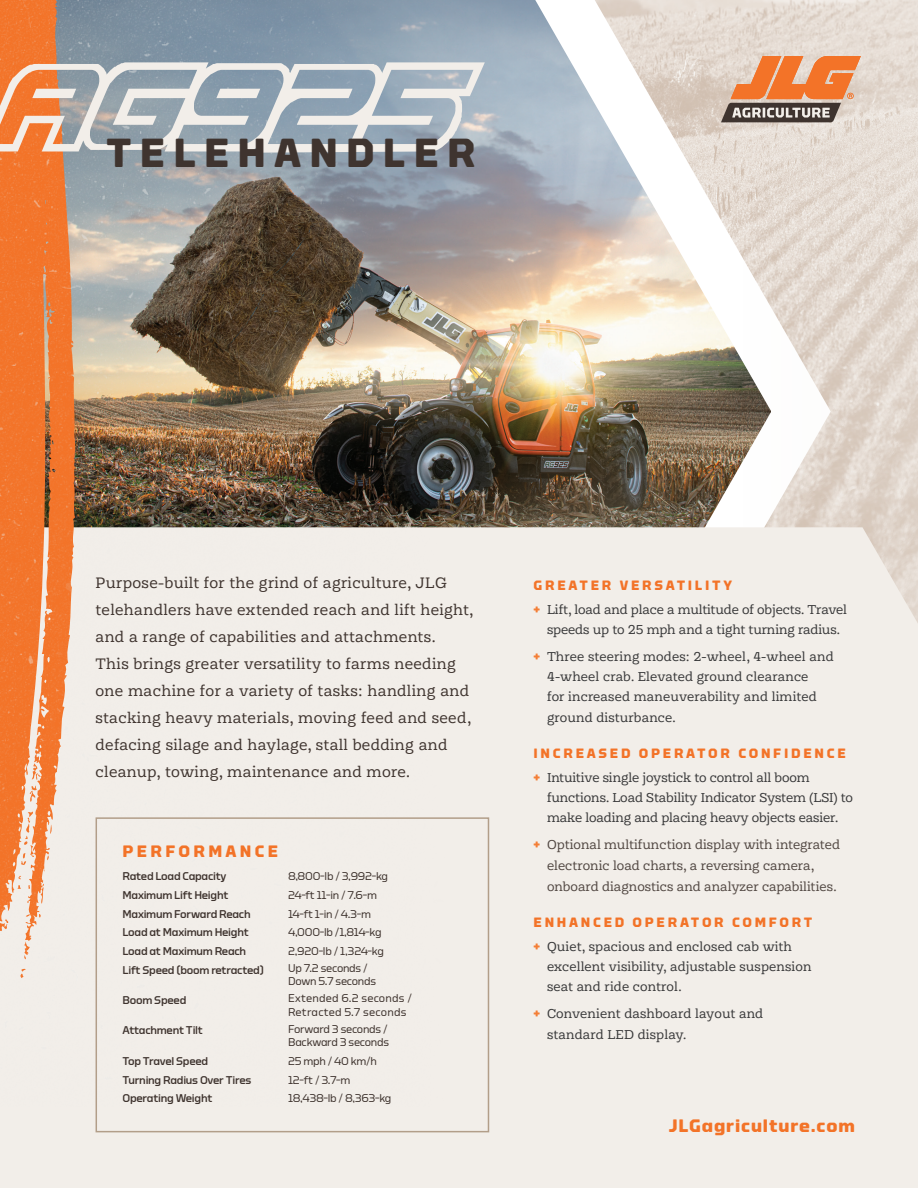
<style>
.page{position:relative;width:918px;height:1188px;background:#fff}
.page>*{position:absolute;margin:0;border:0;box-sizing:border-box;transform-origin:0 0}
.t1{font:700 40.5px "Torque";letter-spacing:.2em;color:#3f342f}
.t2{font:700 18px "Torque";letter-spacing:.05em;color:#f37328}
.t3{font:700 16.5px "Torque";letter-spacing:.2em;color:#f37328}
.t4{font:15px/27px "Rothwood";letter-spacing:.02em;color:#3f342f}
.t5{font:700 13.5px "Torque";letter-spacing:.2em;color:#f37328}
.t6{font:12.75px/20.2px "Rothwood";color:#383839}
.t7{font:12.75px/20.7px "Rothwood";color:#514742}
.Product_Body_Copy{font:500 11.25px "Torque";letter-spacing:-.02em;color:#3f342f}
.t8{font:11.25px/13.5px "Torque";letter-spacing:-.02em;color:#3f342f}
.t9{font:11.25px/13.5px "Torque";letter-spacing:.02em;color:#3f342f}
.s1{font-family:"Torque";font-weight:900;color:#f47e36}
</style>
<div class="page">
<img style="left:446px;top:0;width:261px;height:527px">
<svg style="left:707px;top:0;width:211px;height:527px;fill:#e5dcd3"></svg>
<div style="left:77px;top:527px;width:841px;height:661px;background:#f2eee9"></div>
<div style="left:0;top:1106px;width:77px;height:82px;background:#f2eee9"></div>
<img style="left:0;top:0;width:446px;height:1106px">
<svg style="left:0;top:62px;width:485px;height:91px;background:#bdbab9"></svg>
<div style="left:96px;top:817px;width:393px;height:315px;border:2px solid #b29e89"></div>
<svg style="left:721px;top:56px;width:140px;height:66px;background:#cc916d"></svg>
<p class="t1" style="left:106px;top:130px;width:371px">TELEHANDLER</p>
<p class="t4" style="left:96px;top:569px;width:380px">Purpose-built for the grind of agriculture, JLG telehandlers have extended reach and lift height, and a range of capabilities and attachments.<br>This brings greater versatility to farms needing one machine for a variety of tasks: handling and stacking heavy materials, moving feed and seed, defacing silage and haylage, stall bedding and cleanup, towing, maintenance and more.</p>
<p class="t5" style="left:534px;top:578px;width:200px">GREATER VERSATILITY</p>
<p class="t6" style="left:534px;top:599px;width:315px;text-align:center"><span class="s1">+</span> Lift, load and place a multitude of objects. Travel speeds up to 25 mph and a tight turning radius.</p>
<p class="t6" style="left:547px;top:646px;width:288px;text-indent:-14px"><span class="s1">+</span> Three steering modes: 2-wheel, 4-wheel and 4-wheel crab. Elevated ground clearance<br>for increased maneuverability and limited ground disturbance.</p>
<p class="t5" style="left:534px;top:746px;width:314px">INCREASED OPERATOR CONFIDENCE</p>
<p class="t6" style="left:547px;top:767px;width:308px;text-indent:-14px"><span class="s1">+</span> Intuitive single joystick to control all boom functions. Load Stability Indicator System (LSI) to make loading and placing heavy objects easier.</p>
<p class="t7" style="left:547px;top:834px;width:295px;text-indent:-14px"><span class="s1">+</span> Optional multifunction display with integrated electronic load charts, a reversing camera, onboard diagnostics and analyzer capabilities.</p>
<p class="t5" style="left:534px;top:915px;width:280px">ENHANCED OPERATOR COMFORT</p>
<p class="t6" style="left:547px;top:936px;width:266px;text-indent:-14px"><span class="s1">+</span> Quiet, spacious and enclosed cab with excellent visibility, adjustable suspension seat and ride control.</p>
<p class="t6" style="left:547px;top:1004px;width:218px;text-indent:-14px"><span class="s1">+</span> Convenient dashboard layout and standard LED display.</p>
<p class="t3" style="left:122px;top:842px;width:157px">PERFORMANCE</p>
<p class="Product_Body_Copy" style="left:122px;top:870px;width:106px">Rated Load Capacity</p>
<p class="t8" style="left:288px;top:869px;width:102px">8,800–lb / 3,992–kg</p>
<p class="Product_Body_Copy" style="left:122px;top:889px;width:108px">Maximum Lift Height</p>
<p class="t8" style="left:288px;top:888px;width:90px">24–ft 11–in / 7.6–m</p>
<p class="Product_Body_Copy" style="left:122px;top:907px;width:130px">Maximum Forward Reach</p>
<p class="t8" style="left:288px;top:907px;width:84px">14–ft 1–in / 4.3–m</p>
<p class="Product_Body_Copy" style="left:122px;top:926px;width:128px">Load at Maximum Height</p>
<p class="t8" style="left:288px;top:926px;width:95px">4,000–lb /1,814–kg</p>
<p class="Product_Body_Copy" style="left:122px;top:945px;width:125px">Load at Maximum Reach</p>
<p class="t8" style="left:288px;top:944px;width:97px">2,920–lb / 1,324–kg</p>
<p class="Product_Body_Copy" style="left:122px;top:964px;width:143px">Lift Speed (boom retracted)</p>
<p class="t8" style="left:288px;top:961px;width:90px">Up 7.2 seconds /<br>Down 5.7 seconds</p>
<p class="Product_Body_Copy" style="left:122px;top:994px;width:65px">Boom Speed</p>
<p class="t9" style="left:288px;top:991px;width:125px">Extended 6.2 seconds /<br>Retracted 5.7 seconds</p>
<p class="Product_Body_Copy" style="left:122px;top:1024px;width:82px">Attachment Tilt</p>
<p class="t8" style="left:288px;top:1022px;width:103px">Forward 3 seconds /<br>Backward 3 seconds</p>
<p class="Product_Body_Copy" style="left:122px;top:1055px;width:87px">Top Travel Speed</p>
<p class="t8" style="left:288px;top:1054px;width:90px">25 mph / 40 km/h</p>
<p class="Product_Body_Copy" style="left:122px;top:1073px;width:130px">Turning Radius Over Tires</p>
<p class="t8" style="left:288px;top:1073px;width:64px">12–ft / 3.7–m</p>
<p class="Product_Body_Copy" style="left:122px;top:1092px;width:92px">Operating Weight</p>
<p class="t8" style="left:288px;top:1092px;width:105px">18,438–lb / 8,363–kg</p>
<p class="t2" style="left:669px;top:1116px;width:188px">JLGagriculture.com</p>
</div>
